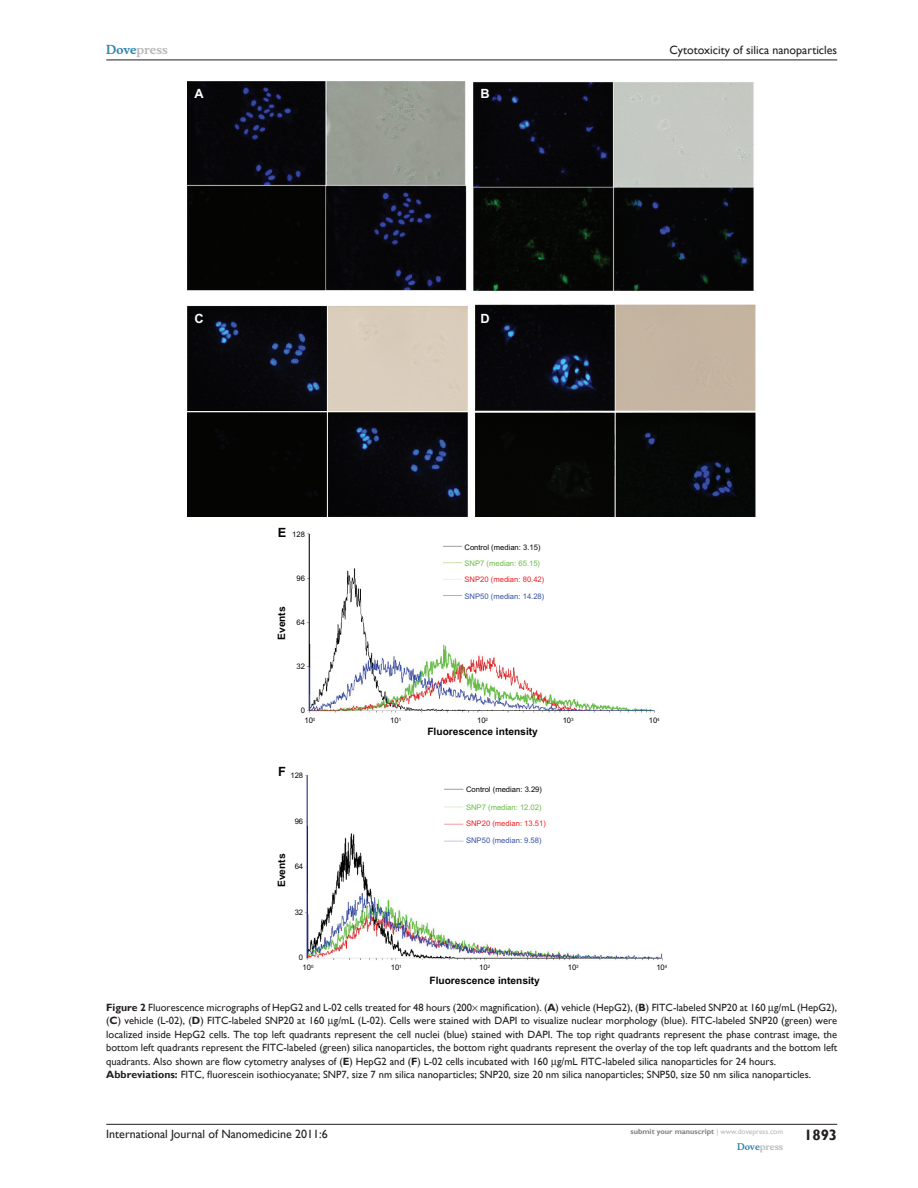
<style>
.page{position:relative;width:918px;height:1188px;background:#fff}
.page>*{position:absolute;margin:0;border:0;box-sizing:border-box;transform-origin:0 0}
.t1{font:700 15px "Gill Sans";color:#231f20}
.t2{font:700 12.75px "Arial";color:#fff}
.t3{font:12px "Gill Sans";color:#231f20}
.t4{font:700 12px "Musee";color:#b8b9bc}
.t5{font:10.5px/13.5px "Gill Sans";color:#231f20}
.t6{font:700 10.2px "Arial";color:#040503}
.t7{font:700 9px "Musee";color:#b8b9bc}
.t8{font:7.65px/10.1px "Arial";color:#040503}
.t9{font:7.65px "Arial";color:#ee1f23}
.t10{font:7.65px "Arial";color:#3853a3}
.t11{font:7.65px "Arial";color:#69bd45}
.t12{font:700 7.5px "Gill Sans";color:#808285}
.s1{color:#3485ae}
.s2{font-weight:700;font-size:12.75px}
.s3{font-weight:700}
.s4{font-weight:400;color:#b8b9bc}
</style>
<div class="page">
<hr style="left:106px;top:1124px;width:731px;height:1px;background:#231f20">
<hr style="left:106px;top:60px;width:731px;height:1px;background:#231f20">
<img style="left:188px;top:81px;width:568px;height:436px">
<img style="left:305px;top:533px;width:358px;height:428px">
<p class="t4" style="left:106px;top:43px;width:63px"><span class="s1">Dove</span>press</p>
<p class="t2" style="left:195px;top:86px;width:11px">A</p>
<p class="t2" style="left:481px;top:86px;width:11px">B</p>
<p class="t3" style="left:669px;top:43px;width:169px">Cytotoxicity of silica nanoparticles</p>
<p class="t2" style="left:195px;top:311px;width:11px">C</p>
<p class="t2" style="left:481px;top:311px;width:11px">D</p>
<p class="t8" style="left:278px;top:530px;width:29px"><span class="s2">E</span> 128</p>
<p class="t6" style="left:275px;top:640px;width:35px;rotate:-90deg">Events</p>
<p class="t8" style="left:297px;top:574px;width:10px">96</p>
<p class="t8" style="left:297px;top:618px;width:10px">64</p>
<p class="t8" style="left:297px;top:662px;width:10px">32</p>
<p class="t8" style="left:465px;top:542px;width:78px">Control (median: 3.15)</p>
<p class="t11" style="left:465px;top:559px;width:77px">SNP7 (median: 65.15)</p>
<p class="t9" style="left:465px;top:575px;width:81px">SNP20 (median: 80.42)</p>
<p class="t10" style="left:465px;top:592px;width:81px">SNP50 (median: 14.28)</p>
<p class="t8" style="left:304px;top:706px;width:12px;text-indent:-4px">0<br>10<sup>0</sup></p>
<p class="t8" style="left:390px;top:716px;width:12px">10<sup>1</sup></p>
<p class="t8" style="left:477px;top:716px;width:12px">10<sup>2</sup></p>
<p class="t8" style="left:278px;top:770px;width:27px"><sup>F</sup> 128</p>
<p class="t8" style="left:295px;top:816px;width:10px">96</p>
<p class="t6" style="left:275px;top:887px;width:35px;rotate:-90deg">Events</p>
<p class="t8" style="left:295px;top:862px;width:10px">64</p>
<p class="t8" style="left:295px;top:907px;width:10px">32</p>
<p class="t6" style="left:427px;top:726px;width:112px">Fluorescence intensity</p>
<p class="t8" style="left:466px;top:784px;width:78px">Control (median: 3.29)</p>
<p class="t11" style="left:466px;top:803px;width:77px">SNP7 (median: 12.02)</p>
<p class="t9" style="left:466px;top:819px;width:81px">SNP20 (median: 13.51)</p>
<p class="t10" style="left:466px;top:836px;width:77px">SNP50 (median: 9.58)</p>
<p class="t8" style="left:303px;top:952px;width:12px;text-indent:-4px">0<br>10<sup>0</sup></p>
<p class="t8" style="left:391px;top:963px;width:12px">10<sup>1</sup></p>
<p class="t8" style="left:479px;top:963px;width:12px">10<sup>2</sup></p>
<p class="t6" style="left:429px;top:975px;width:112px">Fluorescence intensity</p>
<p class="t8" style="left:563px;top:716px;width:12px">10<sup>3</sup></p>
<p class="t8" style="left:649px;top:716px;width:12px">10<sup>4</sup></p>
<p class="t8" style="left:568px;top:963px;width:12px">10<sup>3</sup></p>
<p class="t8" style="left:656px;top:963px;width:12px">10<sup>4</sup></p>
<p class="t5" style="left:106px;top:1001px;width:732px"><span class="s3">Figure 2</span> Fluorescence micrographs of HepG2 and L-02 cells treated for 48 hours (200 magnification). (<span class="s3">A</span>) vehicle (HepG2), (<span class="s3">B</span>) FITC-labeled SNP20 at 160 g/mL (HepG2), (<span class="s3">C</span>) vehicle (L-02), (<span class="s3">D</span>) FITC-labeled SNP20 at 160 g/mL (L-02). Cells were stained with DAPI to visualize nuclear morphology (blue). FITC-labeled SNP20 (green) were localized inside HepG2 cells. The top left quadrants represent the cell nuclei (blue) stained with DAPI. The top right quadrants represent the phase contrast image, the bottom left quadrants represent the FITC-labeled (green) silica nanoparticles, the bottom right quadrants represent the overlay of the top left quadrants and the bottom left quadrants. Also shown are flow cytometry analyses of (<span class="s3">E</span>) HepG2 and (<span class="s3">F</span>) L-02 cells incubated with 160 g/mL FITC-labeled silica nanoparticles for 24 hours.<br><span class="s3">Abbreviations:</span> FITC, fluorescein isothiocyanate; SNP7, size 7 nm silica nanoparticles; SNP20, size 20 nm silica nanoparticles; SNP50, size 50 nm silica nanoparticles.</p>
<p class="t3" style="left:106px;top:1127px;width:223px">International Journal of Nanomedicine 2011:6</p>
<p class="t12" style="left:631px;top:1127px;width:154px">submit your manuscript <span class="s4">| www.dovepress.com</span></p>
<p class="t7" style="left:737px;top:1141px;width:48px"><span class="s1">Dove</span>press</p>
<h1 class="t1" style="left:804px;top:1126px;width:35px">1893</h1>
</div>
